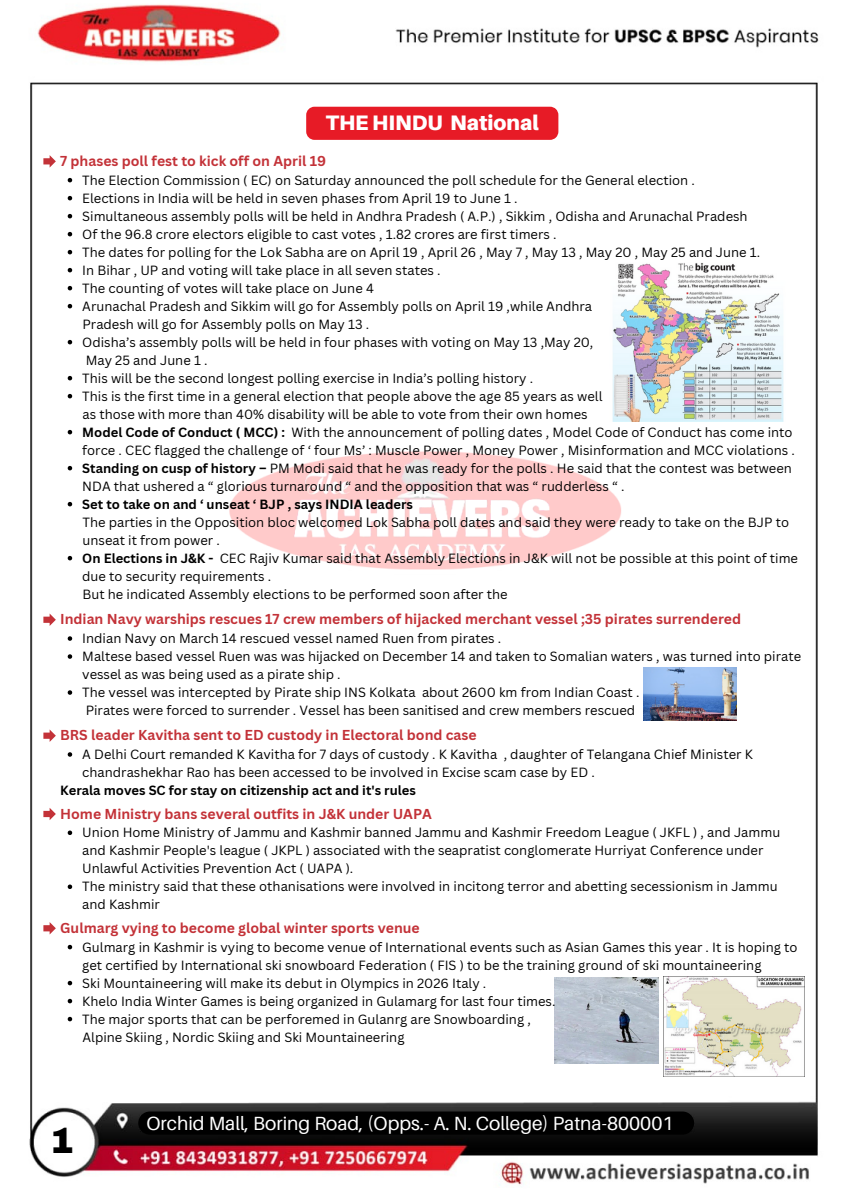
<style>
.page{position:relative;width:849px;height:1200px;background:#fff}
.page>*{position:absolute;margin:0;border:0;box-sizing:border-box;transform-origin:0 0}
.t1{font:900 36px "Archivo";color:#000}
.t2{font:900 21px "Aileron";color:#fff}
.t3{font:19.1px "Aileron";color:#fff}
.t4{font:700 14px "Canva Sans";color:#c33238}
.t5{font:13px/18px "Canva Sans";color:#000}
.t6{font:700 13px "Canva Sans";color:#000}
.s1{font-weight:700}
</style>
<div class="page">
<img style="left:29px;top:4px;width:790px;height:1181px">
<img style="left:210px;top:421px;width:433px;height:183px">
<svg style="left:43px;top:155px;width:13px;height:13px"></svg>
<svg style="left:43px;top:729px;width:13px;height:13px"></svg>
<svg style="left:43px;top:808px;width:13px;height:12px"></svg>
<svg style="left:43px;top:614px;width:13px;height:12px"></svg>
<img style="left:608px;top:263px;width:177px;height:159px">
<img style="left:643px;top:668px;width:93px;height:52px">
<svg style="left:43px;top:922px;width:13px;height:13px"></svg>
<img style="left:554px;top:978px;width:104px;height:86px">
<img style="left:663px;top:976px;width:141px;height:101px">
<div style="left:306px;top:107px;width:252px;height:33px;background:#e71b26"></div>
<div style="left:138px;top:1112px;width:556px;height:23px;background:#000;border-radius:12px"></div>
<svg style="left:68px;top:178px;width:4px;height:4px"></svg>
<svg style="left:68px;top:196px;width:4px;height:4px"></svg>
<svg style="left:68px;top:214px;width:4px;height:4px"></svg>
<svg style="left:68px;top:232px;width:4px;height:4px"></svg>
<svg style="left:68px;top:250px;width:4px;height:4px"></svg>
<svg style="left:68px;top:268px;width:4px;height:4px"></svg>
<svg style="left:68px;top:286px;width:4px;height:4px"></svg>
<svg style="left:68px;top:304px;width:4px;height:4px"></svg>
<svg style="left:68px;top:340px;width:4px;height:4px"></svg>
<svg style="left:68px;top:376px;width:4px;height:4px"></svg>
<svg style="left:68px;top:394px;width:4px;height:4px"></svg>
<svg style="left:68px;top:430px;width:4px;height:4px"></svg>
<svg style="left:68px;top:466px;width:4px;height:4px"></svg>
<svg style="left:68px;top:502px;width:4px;height:4px"></svg>
<svg style="left:68px;top:556px;width:4px;height:4px"></svg>
<svg style="left:68px;top:752px;width:4px;height:5px"></svg>
<svg style="left:68px;top:831px;width:4px;height:4px"></svg>
<svg style="left:68px;top:885px;width:4px;height:4px"></svg>
<svg style="left:68px;top:636px;width:4px;height:5px"></svg>
<svg style="left:68px;top:654px;width:4px;height:5px"></svg>
<svg style="left:68px;top:690px;width:4px;height:5px"></svg>
<svg style="left:68px;top:945px;width:4px;height:4px"></svg>
<svg style="left:68px;top:981px;width:4px;height:4px"></svg>
<svg style="left:68px;top:999px;width:4px;height:4px"></svg>
<svg style="left:68px;top:1017px;width:4px;height:4px"></svg>
<p class="t2" style="left:325px;top:110px;width:214px">THE HINDU National</p>
<p class="t4" style="left:60px;top:151px;width:267px">7 phases poll fest to kick off on April 19</p>
<p class="t5" style="left:82px;top:171px;width:614px">The Election Commission ( EC) on Saturday announced the poll schedule for the General election .</p>
<p class="t5" style="left:82px;top:189px;width:437px">Elections in India will be held in seven phases from April 19 to June 1 .</p>
<p class="t5" style="left:82px;top:207px;width:666px">Simultaneous assembly polls will be held in Andhra Pradesh ( A.P.) , Sikkim , Odisha and Arunachal Pradesh</p>
<p class="t5" style="left:82px;top:225px;width:475px">Of the 96.8 crore electors eligible to cast votes , 1.82 crores are first timers .</p>
<p class="t5" style="left:82px;top:243px;width:679px">The dates for polling for the Lok Sabha are on April 19 , April 26 , May 7 , May 13 , May 20 , May 25 and June 1.</p>
<p class="t5" style="left:82px;top:261px;width:359px">In Bihar , UP and voting will take place in all seven states .</p>
<p class="t5" style="left:82px;top:279px;width:293px">The counting of votes will take place on June 4</p>
<p class="t5" style="left:82px;top:297px;width:511px">Arunachal Pradesh and Sikkim will go for Assembly polls on April 19 ,while Andhra</p>
<p class="t5" style="left:82px;top:315px;width:288px">Pradesh will go for Assembly polls on May 13 .</p>
<p class="t5" style="left:82px;top:333px;width:512px">Odisha’s assembly polls will be held in four phases with voting on May 13 ,May 20,</p>
<p class="t5" style="left:86px;top:351px;width:123px">May 25 and June 1 .</p>
<p class="t5" style="left:82px;top:369px;width:452px">This will be the second longest polling exercise in India’s polling history .</p>
<p class="t5" style="left:82px;top:387px;width:521px">This is the first time in a general election that people above the age 85 years as well</p>
<p class="t5" style="left:82px;top:405px;width:506px">as those with more than 40% disability will be able to vote from their own homes</p>
<p class="t5" style="left:82px;top:423px;width:713px"><span class="s1">Model Code of Conduct ( MCC) :</span> With the announcement of polling dates , Model Code of Conduct has come into force . CEC flagged the challenge of ‘ four Ms’ : Muscle Power , Money Power , Misinformation and MCC violations .</p>
<p class="t5" style="left:82px;top:459px;width:711px"><span class="s1">Standing on cusp of history –</span> PM Modi said that he was ready for the polls . He said that the contest was between<br>NDA that ushered a “ glorious turnaround “ and the opposition that was “ rudderless “ .</p>
<p class="t6" style="left:82px;top:495px;width:332px">Set to take on and ‘ unseat ‘ BJP , says INDIA leaders</p>
<p class="t5" style="left:82px;top:513px;width:707px">The parties in the Opposition bloc welcomed Lok Sabha poll dates and said they were ready to take on the BJP to</p>
<p class="t5" style="left:82px;top:531px;width:139px">unseat it from power .</p>
<p class="t5" style="left:82px;top:549px;width:717px"><span class="s1">On Elections in J&amp;K -</span> CEC Rajiv Kumar said that Assembly Elections in J&amp;K will not be possible at this point of time due to security requirements .</p>
<p class="t5" style="left:82px;top:585px;width:426px">But he indicated Assembly elections to be performed soon after the</p>
<p class="t4" style="left:60px;top:609px;width:682px">Indian Navy warships rescues 17 crew members of hijacked merchant vessel ;35 pirates surrendered</p>
<h3 class="t5" style="left:82px;top:629px;width:420px">Indian Navy on March 14 rescued vessel named Ruen from pirates .</h3>
<p class="t5" style="left:82px;top:647px;width:720px">Maltese based vessel Ruen was was hijacked on December 14 and taken to Somalian waters , was turned into pirate vessel as was being used as a pirate ship .</p>
<h3 class="t5" style="left:82px;top:683px;width:558px">The vessel was intercepted by Pirate ship INS Kolkata about 2600 km from Indian Coast .</h3>
<h3 class="t5" style="left:86px;top:701px;width:551px">Pirates were forced to surrender . Vessel has been sanitised and crew members rescued</h3>
<p class="t4" style="left:60px;top:725px;width:418px">BRS leader Kavitha sent to ED custody in Electoral bond case</p>
<h3 class="t5" style="left:82px;top:745px;width:672px">A Delhi Court remanded K Kavitha for 7 days of custody . K Kavitha , daughter of Telangana Chief Minister K chandrashekhar Rao has been accessed to be involved in Excise scam case by ED .</h3>
<p class="t6" style="left:60px;top:781px;width:357px">Kerala moves SC for stay on citizenship act and it's rules</p>
<p class="t4" style="left:60px;top:804px;width:373px">Home Ministry bans several outfits in J&amp;K under UAPA</p>
<p class="t5" style="left:82px;top:823px;width:699px">Union Home Ministry of Jammu and Kashmir banned Jammu and Kashmir Freedom League ( JKFL ) , and Jammu and Kashmir People's league ( JKPL ) associated with the seapratist conglomerate Hurriyat Conference under<br>Unlawful Activities Prevention Act ( UAPA ).</p>
<p class="t5" style="left:82px;top:877px;width:696px">The ministry said that these othanisations were involved in incitong terror and abetting secessionism in Jammu and Kashmir</p>
<p class="t4" style="left:60px;top:918px;width:361px">Gulmarg vying to become global winter sports venue</p>
<p class="t5" style="left:82px;top:938px;width:716px">Gulmarg in Kashmir is vying to become venue of International events such as Asian Games this year . It is hoping to get certified by International ski snowboard Federation ( FIS ) to be the training ground of ski mountaineering</p>
<h3 class="t5" style="left:82px;top:974px;width:405px">Ski Mountaineering will make its debut in Olympics in 2026 Italy .</h3>
<p class="t5" style="left:82px;top:992px;width:474px">Khelo India Winter Games is being organized in Gulamarg for last four times.</p>
<p class="t5" style="left:82px;top:1010px;width:450px">The major sports that can be perforemed in Gulanrg are Snowboarding ,</p>
<p class="t5" style="left:82px;top:1028px;width:323px">Alpine Skiing , Nordic Skiing and Ski Mountaineering</p>
<h3 class="t1" style="left:50px;top:1122px;width:26px">1</h3>
<p class="t3" style="left:146px;top:1111px;width:528px">Orchid Mall, Boring Road, (Opps.- A. N. College) Patna-800001</p>
</div>
